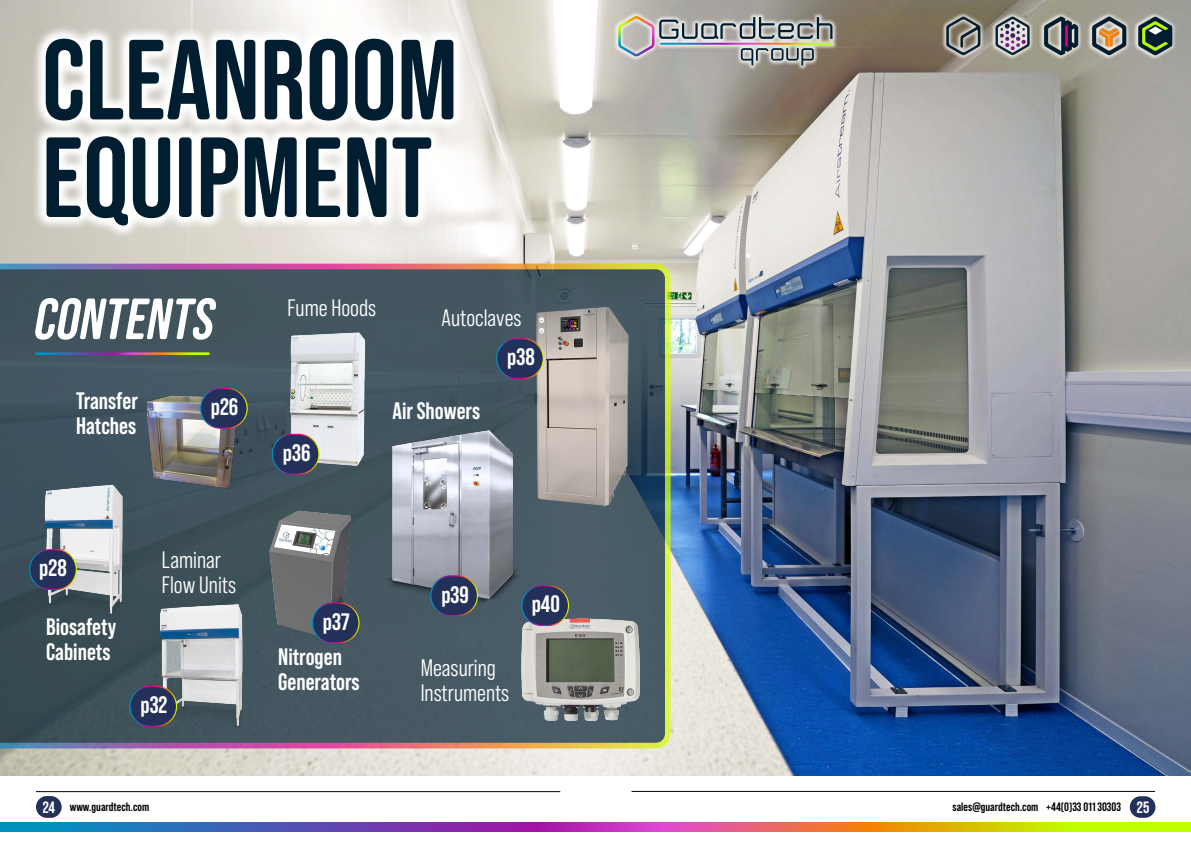
<style>
.page{position:relative;width:1191px;height:842px;background:#fff}
.page>*{position:absolute;margin:0;border:0;box-sizing:border-box;transform-origin:0 0}
.t1{font:113.7px/97.6px "Bebas Neue Semi Rounded";color:#011e30}
.t2{font:italic 58px "Bebas Neue Semi Rounded";color:#fff}
.t3{font:700 23.8px/25px "Bebas Neue Pro";color:#fff}
.t4{font:23.8px/25px "Bebas Neue Pro Middle";color:#fff}
.t5{font:700 12.2px "Bebas Neue Pro";color:#000}
.s1{font-size:16.4px;color:#fff}
</style>
<div class="page">
<img style="left:0;top:0;width:1191px;height:775px">
<svg style="left:32px;top:25px;width:435px;height:214px"></svg>
<svg style="left:0;top:264px;width:670px;height:484px;background:#48585f"></svg>
<svg style="left:0;top:823px;width:1191px;height:8px;background:#967778"></svg>
<div style="left:36px;top:796px;width:26px;height:22px;background:#23315a;border-radius:11px"></div>
<hr style="left:36px;top:791px;width:524px;height:1px;background:#000">
<hr style="left:631px;top:791px;width:524px;height:1px;background:#000">
<div style="left:1129px;top:796px;width:26px;height:22px;background:#23315a;border-radius:11px"></div>
<img style="left:147px;top:392px;width:96px;height:97px">
<img style="left:37px;top:482px;width:98px;height:138px">
<img style="left:289px;top:332px;width:77px;height:134px">
<img style="left:153px;top:597px;width:100px;height:138px">
<img style="left:360px;top:408px;width:184px;height:213px">
<img style="left:520px;top:293px;width:124px;height:232px">
<img style="left:262px;top:505px;width:99px;height:139px">
<div style="left:200px;top:389px;width:47px;height:39px;background:#23315a;border-radius:20px"></div>
<div style="left:200px;top:388px;width:48px;height:41px;border:1px solid #fff;border-radius:20px"></div>
<div style="left:272px;top:434px;width:47px;height:40px;background:#23315a;border-radius:20px"></div>
<div style="left:272px;top:434px;width:47px;height:40px;border:1px solid #fff;border-radius:20px"></div>
<div style="left:312px;top:603px;width:47px;height:40px;background:#23315a;border-radius:20px"></div>
<div style="left:312px;top:602px;width:47px;height:41px;border:1px solid #fff;border-radius:20px"></div>
<div style="left:496px;top:339px;width:47px;height:39px;background:#23315a;border-radius:20px"></div>
<div style="left:496px;top:338px;width:48px;height:41px;border:1px solid #fff;border-radius:20px"></div>
<div style="left:30px;top:550px;width:46px;height:39px;background:#23315a;border-radius:20px"></div>
<div style="left:29px;top:549px;width:48px;height:41px;border:1px solid #fff;border-radius:20px"></div>
<div style="left:130px;top:687px;width:46px;height:39px;background:#23315a;border-radius:20px"></div>
<div style="left:129px;top:686px;width:48px;height:41px;border:1px solid #fff;border-radius:20px"></div>
<svg style="left:35px;top:352px;width:175px;height:3px"></svg>
<div style="left:431px;top:576px;width:46px;height:39px;background:#23315a;border-radius:20px"></div>
<div style="left:430px;top:575px;width:48px;height:41px;border:1px solid #fff;border-radius:20px"></div>
<img style="left:522px;top:618px;width:117px;height:103px">
<div style="left:522px;top:586px;width:46px;height:39px;background:#23315a;border-radius:20px"></div>
<div style="left:521px;top:585px;width:48px;height:41px;border:1px solid #fff;border-radius:20px"></div>
<img style="left:920px;top:6px;width:271px;height:55px">
<div style="left:613px;top:11px;width:224px;height:59px;background:#fff;opacity:.75"></div>
<svg style="left:618px;top:16px;width:214px;height:49px;background:#a8a7a5"></svg>
<h1 class="t1" style="left:42px;top:30px;width:418px">CLEANROOM<br>EQUIPMENT</h1>
<h2 class="t2" style="left:32px;top:286px;width:193px">CONTENTS</h2>
<p class="t3" style="left:76px;top:388px;width:63px">Transfer<br>Hatches</p>
<p class="t3" style="left:211px;top:394px;width:29px">p26</p>
<p class="t3" style="left:39px;top:555px;width:29px">p28</p>
<p class="t3" style="left:46px;top:614px;width:72px">Biosafety<br>Cabinets</p>
<p class="t4" style="left:162px;top:548px;width:76px">Laminar<br>Flow Units</p>
<p class="t3" style="left:140px;top:692px;width:28px">p32</p>
<p class="t4" style="left:287px;top:295px;width:90px">Fume Hoods</p>
<p class="t3" style="left:283px;top:440px;width:29px">p36</p>
<p class="t4" style="left:441px;top:305px;width:81px">Autoclaves</p>
<p class="t3" style="left:392px;top:398px;width:89px">Air Showers</p>
<p class="t3" style="left:507px;top:344px;width:29px">p38</p>
<p class="t3" style="left:323px;top:609px;width:28px">p37</p>
<p class="t3" style="left:278px;top:644px;width:83px">Nitrogen<br>Generators</p>
<p class="t3" style="left:441px;top:581px;width:29px">p39</p>
<p class="t4" style="left:421px;top:655px;width:90px">Measuring<br>Instruments</p>
<p class="t3" style="left:532px;top:591px;width:30px">p40</p>
<p class="t5" style="left:43px;top:800px;width:108px"><span class="s1">24</span> www.guardtech.com</p>
<p class="t5" style="left:952px;top:800px;width:198px">sales@guardtech.com +44(0)33 011 30303 <span class="s1">25</span></p>
</div>
